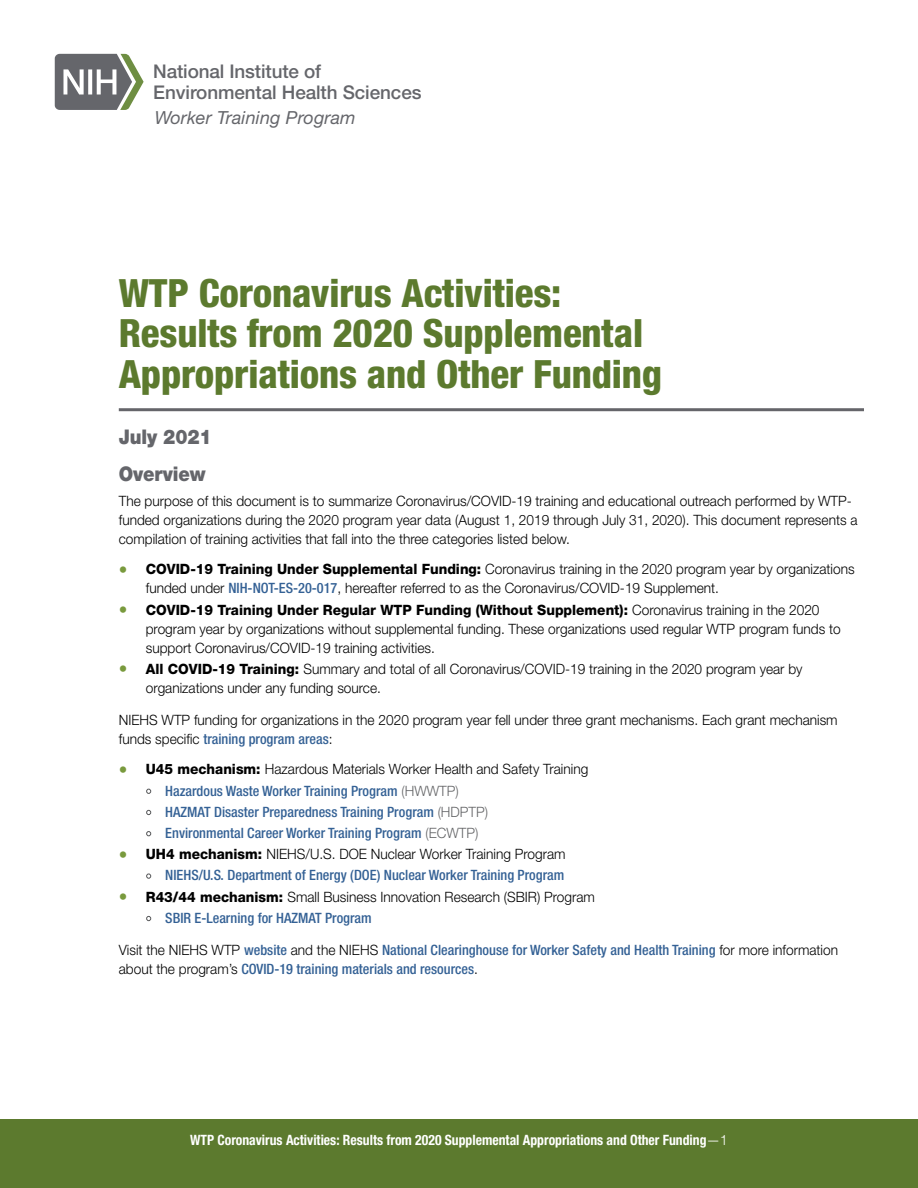
<style>
.page{position:relative;width:918px;height:1188px;background:#fff}
.page>*{position:absolute;margin:0;border:0;box-sizing:border-box;transform-origin:0 0}
.t1{font:800 condensed 39px/40.5px "Helvetica Neue LT Std";letter-spacing:-.005em;color:#5c7a2e}
.t2{font:900 20.25px "Helvetica Neue LT Std";letter-spacing:-.005em;color:#65666b;scale:.9 1}
.t3{font:500 18.9px/20.4px "Helvetica Neue LT Std";letter-spacing:-.005em;color:#65666b}
.t4{font:italic 18px "Helvetica Neue";letter-spacing:.01em;color:#65666b}
.t5{font:300 14.25px/19px "Helvetica Neue LT Std";color:#000;scale:.96 1}
.t6{font:500 condensed 14.25px/19px "Helvetica Neue LT Std";color:#346195}
.t7{font:700 condensed 14.25px "Helvetica Neue LT Std";color:#fff;scale:.96 1}
.s1{font-size:18px;color:#799a3d}
.s2{font-weight:800}
.s3{font-weight:500;font-stretch:condensed;color:#346195}
.s4{font-weight:300;font-stretch:normal;font-size:12px;color:#58595b}
.s5{font-weight:300;font-stretch:normal;color:#636466}
.s6{font-weight:300;font-stretch:normal;color:#000}
.s7{font-weight:300;font-stretch:normal}
</style>
<div class="page">
<div style="left:0;top:1119px;width:918px;height:69px;background:#5c7a2e"></div>
<hr style="left:119px;top:408px;width:745px;height:3px;background:#65656a">
<svg style="left:55px;top:54px;width:89px;height:56px"></svg>
<p class="t3" style="left:153px;top:61px;width:270px">National Institute of<br>Environmental Health Sciences</p>
<p class="t4" style="left:155px;top:105px;width:202px">Worker Training Program</p>
<h1 class="t1" style="left:119px;top:272px;width:545px">WTP Coronavirus Activities:<br>Results from 2020 Supplemental<br>Appropriations and Other Funding</h1>
<p class="t2" style="left:119px;top:425px;width:105px">July 2021</p>
<h2 class="t2" style="left:119px;top:461px;width:98px">Overview</h2>
<p class="t5" style="left:119px;top:491px;width:771px">The purpose of this document is to summarize Coronavirus/COVID-19 training and educational outreach performed by WTP&shy;funded organizations during the 2020 program year data (August 1, 2019 through July 31, 2020). This document represents a compilation of training activities that fall into the three categories listed below.</p>
<p class="t5" style="left:146px;top:559px;width:740px;text-indent:-27px"><span class="s1">•</span> <span class="s2">COVID-19 Training Under Supplemental Funding:</span> Coronavirus training in the 2020 program year by organizations funded under <span class="s3">NIH-NOT-ES-20-017</span>, hereafter referred to as the Coronavirus/COVID-19 Supplement.</p>
<p class="t5" style="left:146px;top:600px;width:726px;text-indent:-27px"><span class="s1">•</span> <span class="s2">COVID-19 Training Under Regular WTP Funding (Without Supplement):</span> Coronavirus training in the 2020 program year by organizations without supplemental funding. These organizations used regular WTP program funds to support Coronavirus/COVID-19 training activities.</p>
<p class="t5" style="left:146px;top:659px;width:686px;text-indent:-27px"><span class="s1">•</span> <span class="s2">All COVID-19 Training:</span> Summary and total of all Coronavirus/COVID-19 training in the 2020 program year by organizations under any funding source.</p>
<p class="t5" style="left:119px;top:711px;width:750px">NIEHS WTP funding for organizations in the 2020 program year fell under three grant mechanisms. Each grant mechanism funds specifc <span class="s3">training program areas</span>:</p>
<p class="t5" style="left:119px;top:759px;width:491px"><span class="s1">•</span> <span class="s2">U45 mechanism:</span> Hazardous Materials Worker Health and Safety Training</p>
<p class="t6" style="left:146px;top:781px;width:315px"><span class="s4">•</span> Hazardous Waste Worker Training Program <span class="s5">(HWWTP)</span></p>
<p class="t6" style="left:146px;top:802px;width:344px"><span class="s4">•</span> HAZMAT Disaster Preparedness Training Program <span class="s5">(HDPTP)</span></p>
<p class="t6" style="left:146px;top:823px;width:334px"><span class="s4">•</span> Environmental Career Worker Training Program <span class="s5">(ECWTP)</span></p>
<p class="t5" style="left:119px;top:844px;width:467px"><span class="s1">•</span> <span class="s2">UH4 mechanism:</span> NIEHS/U.S. DOE Nuclear Worker Training Program</p>
<p class="t6" style="left:146px;top:866px;width:420px"><span class="s4">•</span> NIEHS/U.S. Department of Energy (DOE) Nuclear Worker Training Program</p>
<p class="t5" style="left:119px;top:887px;width:497px"><span class="s1">•</span> <span class="s2">R43/44 mechanism:</span> Small Business Innovation Research (SBIR) Program</p>
<p class="t6" style="left:146px;top:908px;width:227px"><span class="s4">•</span> SBIR E-Learning for HAZMAT Program</p>
<p class="t6" style="left:119px;top:941px;width:721px"><span class="s6">Visit the NIEHS WTP</span> website <span class="s6">and the NIEHS</span> National Clearinghouse for Worker Safety and Health Training <span class="s6">for more information about the program’s</span> COVID-19 training materials and resources<span class="s6">.</span></p>
<p class="t7" style="left:190px;top:1131px;width:562px">WTP Coronavirus Activities: Results from 2020 Supplemental Appropriations and Other Funding<span class="s7">—1</span></p>
</div>
